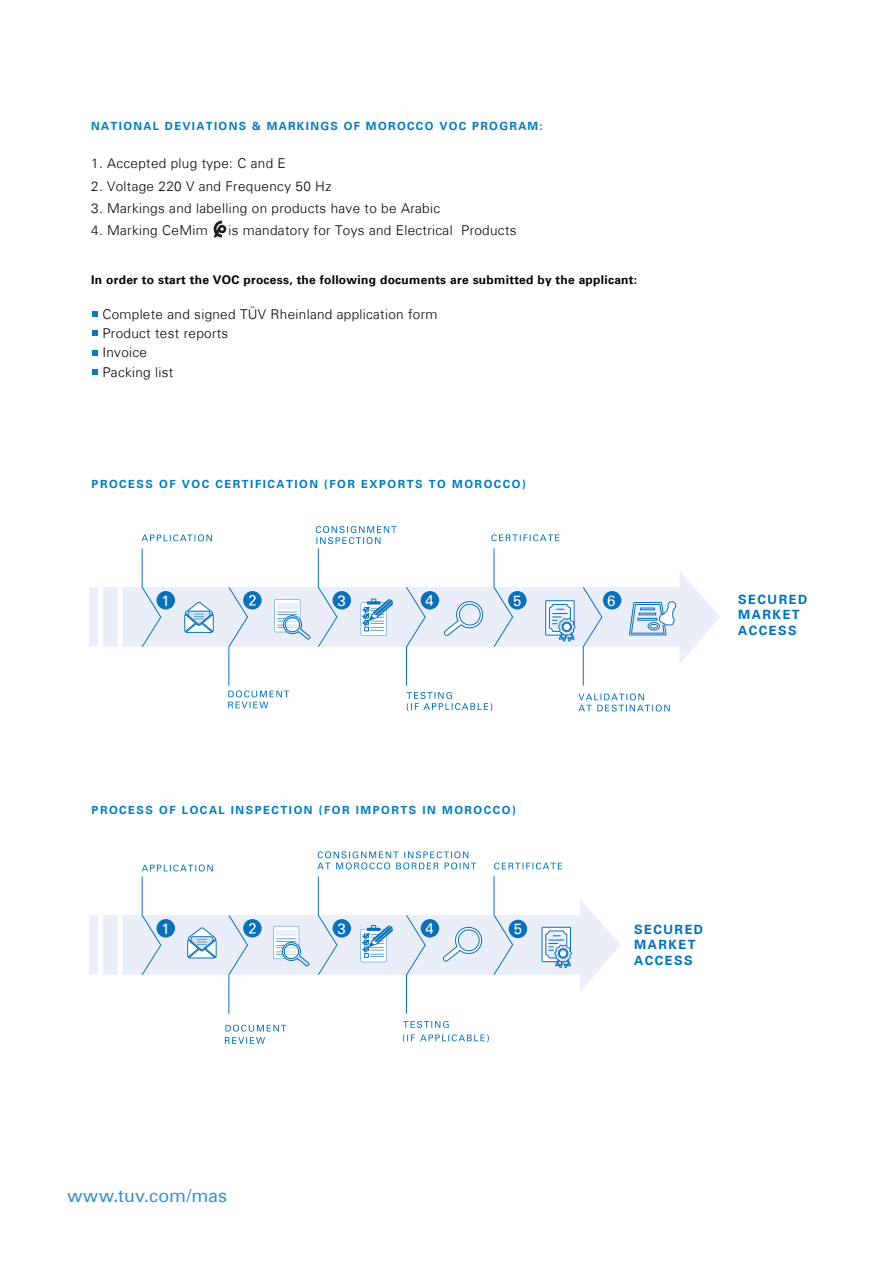
<style>
.page{position:relative;width:893px;height:1263px;background:#fff}
.page>*{position:absolute;margin:0;border:0;box-sizing:border-box;transform-origin:0 0}
.t1{font:18px "Univers Com 55 Roman";color:#3e91ca}
.t2{font:15px "Univers Com 55 Roman";color:#fff}
.t3{font:300 13.5px "Univers Com 45";letter-spacing:.025em;color:#010101}
.t4{font:700 12.75px/15.3px "Univers Com 65";letter-spacing:.12em;color:#0271b9}
.t5{font:700 12px "Univers Com 65";letter-spacing:.025em;color:#010101}
.t6{font:700 11.25px "Univers Com 65";letter-spacing:.135em;color:#077cbd}
.s1{color:#077cbd}
</style>
<div class="page">
<svg style="left:122px;top:899px;width:498px;height:93px"></svg>
<svg style="left:122px;top:572px;width:598px;height:91px"></svg>
<svg style="left:141px;top:548px;width:21px;height:100px"></svg>
<svg style="left:582px;top:586px;width:21px;height:100px"></svg>
<svg style="left:493px;top:548px;width:20px;height:100px"></svg>
<svg style="left:493px;top:876px;width:20px;height:99px"></svg>
<svg style="left:89px;top:587px;width:29px;height:60px"></svg>
<svg style="left:184px;top:602px;width:30px;height:31px"></svg>
<svg style="left:273px;top:926px;width:36px;height:40px"></svg>
<svg style="left:406px;top:692px;width:86px;height:19px"></svg>
<svg style="left:491px;top:534px;width:68px;height:7px"></svg>
<svg style="left:494px;top:862px;width:68px;height:7px"></svg>
<svg style="left:142px;top:534px;width:70px;height:7px"></svg>
<svg style="left:578px;top:693px;width:92px;height:18px"></svg>
<div style="left:157px;top:591px;width:18px;height:18px;background:#0a71b9;border-radius:50%"></div>
<svg style="left:228px;top:586px;width:82px;height:122px"></svg>
<div style="left:421px;top:591px;width:18px;height:18px;background:#0a71b9;border-radius:50%"></div>
<svg style="left:406px;top:586px;width:27px;height:100px"></svg>
<div style="left:508px;top:591px;width:19px;height:18px;background:#0a71b9;border-radius:50%"></div>
<div style="left:603px;top:591px;width:18px;height:18px;background:#0a71b9;border-radius:50%"></div>
<svg style="left:316px;top:526px;width:81px;height:122px"></svg>
<svg style="left:361px;top:925px;width:32px;height:37px"></svg>
<svg style="left:444px;top:601px;width:39px;height:35px"></svg>
<svg style="left:443px;top:927px;width:39px;height:34px"></svg>
<svg style="left:545px;top:600px;width:30px;height:41px"></svg>
<svg style="left:629px;top:601px;width:47px;height:34px;background:#b0cee7"></svg>
<svg style="left:317px;top:876px;width:21px;height:100px"></svg>
<svg style="left:89px;top:915px;width:29px;height:60px"></svg>
<svg style="left:243px;top:919px;width:19px;height:18px"></svg>
<svg style="left:228px;top:914px;width:28px;height:100px"></svg>
<div style="left:333px;top:919px;width:18px;height:18px;background:#0a71b9;border-radius:50%"></div>
<div style="left:421px;top:919px;width:18px;height:18px;background:#0a71b9;border-radius:50%"></div>
<svg style="left:406px;top:914px;width:27px;height:100px"></svg>
<svg style="left:213px;top:221px;width:14px;height:17px"></svg>
<svg style="left:141px;top:864px;width:75px;height:112px"></svg>
<svg style="left:225px;top:1025px;width:61px;height:19px"></svg>
<svg style="left:317px;top:851px;width:159px;height:18px"></svg>
<svg style="left:403px;top:1021px;width:86px;height:21px"></svg>
<svg style="left:92px;top:311px;width:6px;height:6px"></svg>
<svg style="left:92px;top:331px;width:6px;height:5px"></svg>
<svg style="left:92px;top:350px;width:6px;height:5px"></svg>
<svg style="left:92px;top:369px;width:6px;height:5px"></svg>
<div style="left:509px;top:920px;width:18px;height:18px;background:#0a71b9;border-radius:50%"></div>
<svg style="left:542px;top:927px;width:30px;height:41px"></svg>
<p class="t6" style="left:91px;top:119px;width:453px">NATIONAL DEVIATIONS &amp; MARKINGS OF MOROCCO VOC PROGRAM:</p>
<p class="t3" style="left:91px;top:155px;width:196px">1. Accepted plug type: C and E</p>
<p class="t3" style="left:91px;top:178px;width:242px">2. Voltage 220 V and Frequency 50 Hz</p>
<p class="t3" style="left:91px;top:200px;width:350px">3. Markings and labelling on products have to be Arabic</p>
<p class="t3" style="left:91px;top:222px;width:118px">4. Marking CeMim</p>
<p class="t3" style="left:228px;top:222px;width:290px">is mandatory for Toys and Electrical Products</p>
<p class="t5" style="left:91px;top:272px;width:547px">In order to start the VOC process, the following documents are submitted by the applicant:</p>
<p class="t3" style="left:91px;top:306px;width:348px"><span class="s1">•</span> Complete and signed TÜV Rheinland application form</p>
<p class="t3" style="left:91px;top:325px;width:139px"><span class="s1">•</span> Product test reports</p>
<p class="t3" style="left:91px;top:344px;width:57px"><span class="s1">•</span> Invoice</p>
<p class="t3" style="left:91px;top:364px;width:84px"><span class="s1">•</span> Packing list</p>
<p class="t6" style="left:92px;top:477px;width:436px">PROCESS OF VOC CERTIFICATION (FOR EXPORTS TO MOROCCO)</p>
<p class="t2" style="left:161px;top:591px;width:10px">1</p>
<p class="t2" style="left:338px;top:591px;width:10px">3</p>
<p class="t2" style="left:513px;top:591px;width:10px">5</p>
<p class="t2" style="left:607px;top:591px;width:10px">6</p>
<p class="t4" style="left:738px;top:592px;width:71px">SECURED<br>MARKET<br>ACCESS</p>
<p class="t6" style="left:92px;top:803px;width:426px">PROCESS OF LOCAL INSPECTION (FOR IMPORTS IN MOROCCO)</p>
<p class="t2" style="left:161px;top:919px;width:10px">1</p>
<p class="t2" style="left:338px;top:919px;width:10px">3</p>
<p class="t2" style="left:514px;top:920px;width:10px">5</p>
<p class="t4" style="left:634px;top:922px;width:71px">SECURED<br>MARKET<br>ACCESS</p>
<p class="t1" style="left:68px;top:1185px;width:161px">www.tuv.com/mas</p>
</div>
